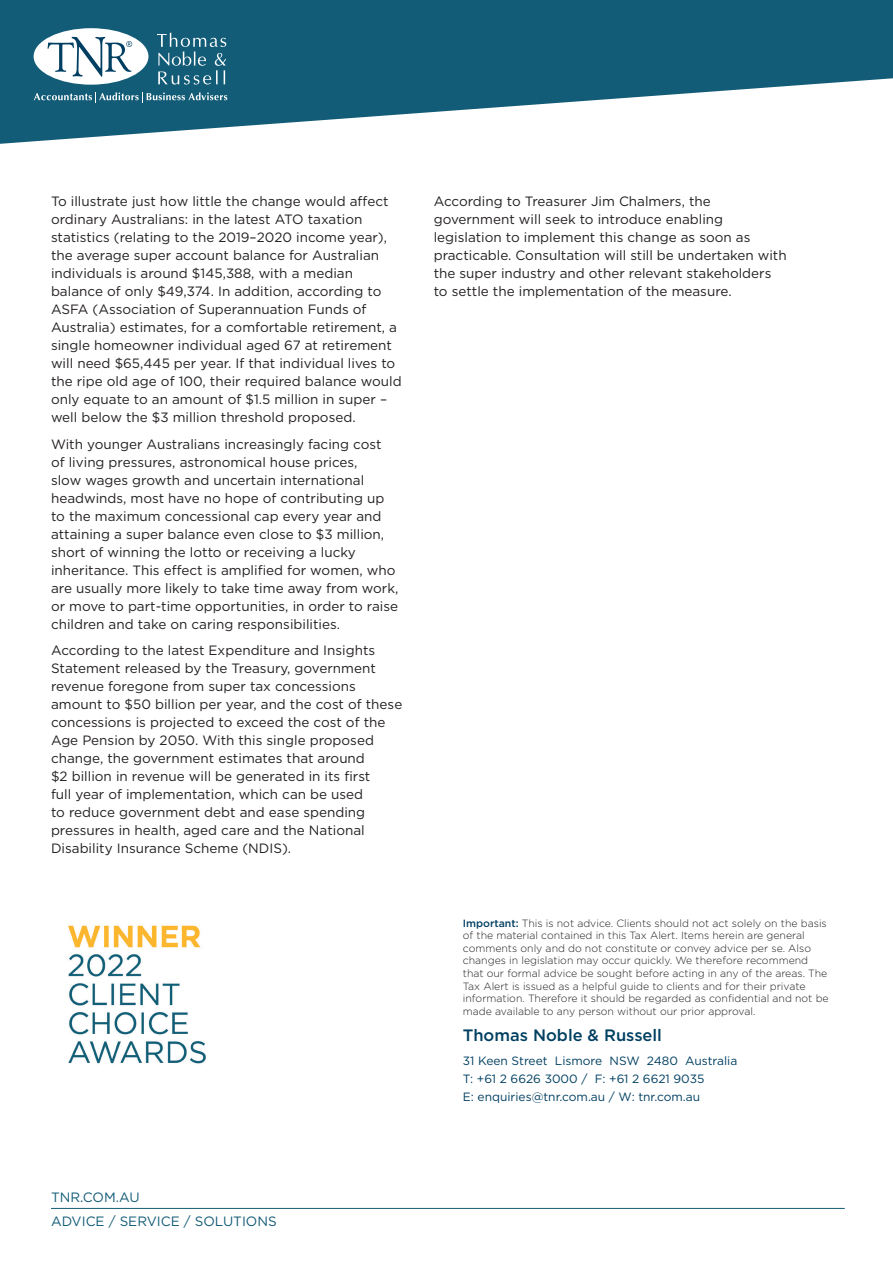
<style>
.page{position:relative;width:893px;height:1263px;background:#fff}
.page>*{position:absolute;margin:0;border:0;box-sizing:border-box;transform-origin:0 0}
.t1{font:500 16.5px "Gotham";color:#003f61}
.t2{font:13.5px/18px "Gotham";color:#231f20}
.t3{font:13.5px/24px "Gotham";color:#135c77}
.t4{font:12px/18px "Gotham";color:#003f61}
.t5{font:300 10.5px/12.6px "Gotham";color:#231f20}
.s1{font-weight:500;color:#003f61}
</style>
<div class="page">
<svg style="left:0;top:0;width:893px;height:144px;fill:#135c77"></svg>
<div style="left:34px;top:28px;width:114px;height:57px;background:#fff;border-radius:50%"></div>
<svg style="left:48px;top:37px;width:84px;height:40px"></svg>
<svg style="left:34px;top:92px;width:193px;height:11px;background:#467f94"></svg>
<svg style="left:157px;top:33px;width:69px;height:52px;background:#39768d"></svg>
<hr style="left:51px;top:1208px;width:794px;height:1px;background:#135c77">
<img style="left:68px;top:925px;width:138px;height:139px">
<p class="t2" style="left:51px;top:192px;width:352px">To illustrate just how little the change would affect ordinary Australians: in the latest ATO taxation statistics (relating to the 2019–2020 income year), the average super account balance for Australian individuals is around $145,388, with a median balance of only $49,374. In addition, according to ASFA (Association of Superannuation Funds of Australia) estimates, for a comfortable retirement, a single homeowner individual aged 67 at retirement will need $65,445 per year. If that individual lives to the ripe old age of 100, their required balance would only equate to an amount of $1.5 million in super – well below the $3 million threshold proposed.</p>
<p class="t2" style="left:51px;top:435px;width:349px">With younger Australians increasingly facing cost of living pressures, astronomical house prices,<br>slow wages growth and uncertain international headwinds, most have no hope of contributing up to the maximum concessional cap every year and attaining a super balance even close to $3 million, short of winning the lotto or receiving a lucky inheritance. This effect is amplified for women, who are usually more likely to take time away from work, or move to part-time opportunities, in order to raise children and take on caring responsibilities.</p>
<p class="t2" style="left:51px;top:641px;width:353px">According to the latest Expenditure and Insights Statement released by the Treasury, government revenue foregone from super tax concessions amount to $50 billion per year, and the cost of these concessions is projected to exceed the cost of the Age Pension by 2050. With this single proposed change, the government estimates that around<br>$2 billion in revenue will be generated in its first<br>full year of implementation, which can be used<br>to reduce government debt and ease spending pressures in health, aged care and the National Disability Insurance Scheme (NDIS).</p>
<p class="t2" style="left:434px;top:192px;width:354px">According to Treasurer Jim Chalmers, the government will seek to introduce enabling legislation to implement this change as soon as practicable. Consultation will still be undertaken with the super industry and other relevant stakeholders to settle the implementation of the measure.</p>
<p class="t5" style="left:463px;top:916px;width:367px"><span class="s1">Important:</span> This is not advice. Clients should not act solely on the basis of the material contained in this Tax Alert. Items herein are general comments only and do not constitute or convey advice per se. Also changes in legislation may occur quickly. We therefore recommend that our formal advice be sought before acting in any of the areas. The Tax Alert is issued as a helpful guide to clients and for their private information. Therefore it should be regarded as confidential and not be made available to any person without our prior approval.</p>
<p class="t1" style="left:463px;top:1024px;width:201px">Thomas Noble &amp; Russell</p>
<p class="t4" style="left:463px;top:1052px;width:276px">31 Keen Street Lismore NSW 2480 Australia<br>T: +61 2 6626 3000 / F: +61 2 6621 9035<br>E: enquiries@tnr.com.au / W: tnr.com.au</p>
<p class="t3" style="left:51px;top:1184px;width:227px">TNR.COM.AU<br>ADVICE / SERVICE / SOLUTIONS</p>
</div>
